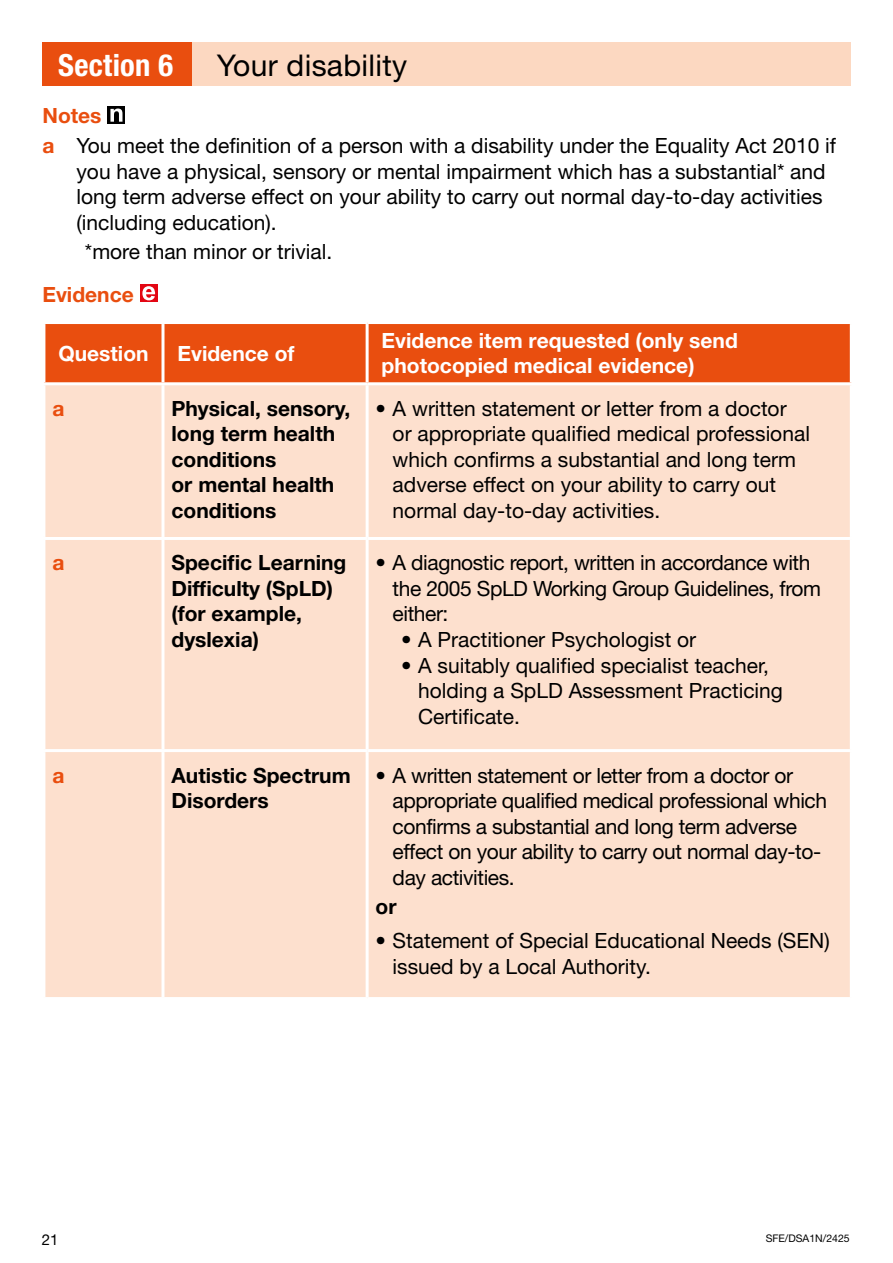
<style>
.page{position:relative;width:893px;height:1263px;background:#fff}
.page>*{position:absolute;margin:0;border:0;box-sizing:border-box;transform-origin:0 0}
.Section_header_1{font:700 condensed 30.6px "Helvetica Neue LT Std";letter-spacing:.01em;color:#fff}
.Section_header_2{font:30px "Helvetica Neue LT Std";letter-spacing:.01em;color:#000}
.Table_-_Bullet{font:21px/25.5px "Helvetica Neue LT Std";color:#000}
.Table_-_Bullet-2{font:21px/25.5px "Helvetica Neue LT Std";letter-spacing:-.02em;color:#000}
.Body{font:21px/25.5px "Helvetica Neue LT Std";color:#000}
.Table_-_Body{font:700 21px/25.5px "Helvetica Neue LT Std";color:#000}
.Table_-_Header{font:700 21px/25.2px "Helvetica Neue LT Std";color:#fff}
.sub-section_header{font:700 21px "Helvetica Neue LT Std";color:#e94e0f}
.Table_-_Body-2{font:700 21px "Helvetica Neue LT Std";color:#e94e0f}
.t1{font:15px "Helvetica Neue LT Std";color:#000}
.t2{font:10.5px "Helvetica Neue LT Std";color:#000}
.s1{font-weight:700;color:#e94e0f}
</style>
<div class="page">
<div style="left:43px;top:43px;width:153px;height:43px;background:#e94e0f"></div>
<div style="left:192px;top:43px;width:658px;height:43px;background:#fcd8c1"></div>
<svg style="left:108px;top:106px;width:17px;height:17px"></svg>
<svg style="left:110px;top:109px;width:12px;height:13px"></svg>
<div style="left:140px;top:285px;width:17px;height:17px;background:#e30613"></div>
<svg style="left:142px;top:286px;width:13px;height:14px"></svg>
<div style="left:45px;top:324px;width:805px;height:58px;background:#e94e0f"></div>
<div style="left:45px;top:385px;width:805px;height:612px;background:#fde0ce"></div>
<hr style="left:161px;top:324px;width:3px;height:58px;background:#fff">
<hr style="left:366px;top:324px;width:3px;height:58px;background:#fff">
<hr style="left:42px;top:537px;width:121px;height:3px;background:#fff">
<hr style="left:163px;top:537px;width:204px;height:3px;background:#fff">
<hr style="left:367px;top:537px;width:486px;height:3px;background:#fff">
<hr style="left:42px;top:749px;width:121px;height:3px;background:#fff">
<hr style="left:163px;top:749px;width:204px;height:3px;background:#fff">
<hr style="left:367px;top:749px;width:486px;height:3px;background:#fff">
<hr style="left:161px;top:385px;width:3px;height:152px;background:#fff">
<hr style="left:366px;top:385px;width:3px;height:152px;background:#fff">
<hr style="left:161px;top:540px;width:3px;height:209px;background:#fff">
<hr style="left:366px;top:540px;width:3px;height:209px;background:#fff">
<hr style="left:161px;top:752px;width:3px;height:245px;background:#fff">
<hr style="left:366px;top:752px;width:3px;height:245px;background:#fff">
<h2 class="Section_header_1" style="left:58px;top:46px;width:116px">Section 6</h2>
<h2 class="Section_header_2" style="left:217px;top:47px;width:192px">Your disability</h2>
<h3 class="sub-section_header" style="left:42px;top:103px;width:61px">Notes</h3>
<p class="Body" style="left:76px;top:133px;width:761px;text-indent:-34px"><span class="s1">a</span> You meet the definition of a person with a disability under the Equality Act 2010 if you have a physical, sensory or mental impairment which has a substantial* and long term adverse effect on your ability to carry out normal day-to-day activities (including education).</p>
<p class="Body" style="left:85px;top:239px;width:249px">*more than minor or trivial.</p>
<h3 class="sub-section_header" style="left:42px;top:281px;width:93px">Evidence</h3>
<p class="Table_-_Header" style="left:58px;top:340px;width:92px">Question</p>
<p class="Table_-_Header" style="left:177px;top:340px;width:119px">Evidence of</p>
<p class="Table_-_Header" style="left:382px;top:327px;width:358px">Evidence item requested (only send photocopied medical evidence)</p>
<p class="Table_-_Body-2" style="left:52px;top:395px;width:14px">a</p>
<p class="Table_-_Body" style="left:171px;top:395px;width:180px">Physical, sensory, long term health conditions<br>or mental health conditions</p>
<p class="Table_-_Bullet" style="left:393px;top:395px;width:419px;text-indent:-17px">• A written statement or letter from a doctor or appropriate qualified medical professional which confirms a substantial and long term adverse effect on your ability to carry out normal day-to-day activities.</p>
<p class="Table_-_Body-2" style="left:52px;top:550px;width:14px">a</p>
<p class="Table_-_Body" style="left:171px;top:550px;width:176px">Specific Learning<br>Difficulty (SpLD) (for example, dyslexia)</p>
<p class="Table_-_Bullet-2" style="left:393px;top:550px;width:430px;text-indent:-17px">• A diagnostic report, written in accordance with the 2005 SpLD Working Group Guidelines, from either:</p>
<p class="Table_-_Bullet" style="left:401px;top:626px;width:297px">• A Practitioner Psychologist or</p>
<p class="Table_-_Bullet" style="left:418px;top:652px;width:366px;text-indent:-17px">• A suitably qualified specialist teacher, holding a SpLD Assessment Practicing<br>Certificate.</p>
<p class="Table_-_Body-2" style="left:52px;top:762px;width:14px">a</p>
<p class="Table_-_Body" style="left:171px;top:762px;width:181px">Autistic Spectrum<br>Disorders</p>
<p class="Table_-_Bullet-2" style="left:393px;top:762px;width:436px;text-indent:-17px">• A written statement or letter from a doctor or appropriate qualified medical professional which confirms a substantial and long term adverse effect on your ability to carry out normal day-to&shy;day activities.</p>
<p class="Table_-_Body" style="left:376px;top:894px;width:22px">or</p>
<p class="Table_-_Bullet" style="left:393px;top:928px;width:439px;text-indent:-17px">• Statement of Special Educational Needs (SEN) issued by a Local Authority.</p>
<p class="t1" style="left:42px;top:1231px;width:18px">21</p>
<p class="t2" style="left:766px;top:1232px;width:86px">SFE/DSA1N/2425</p>
</div>
